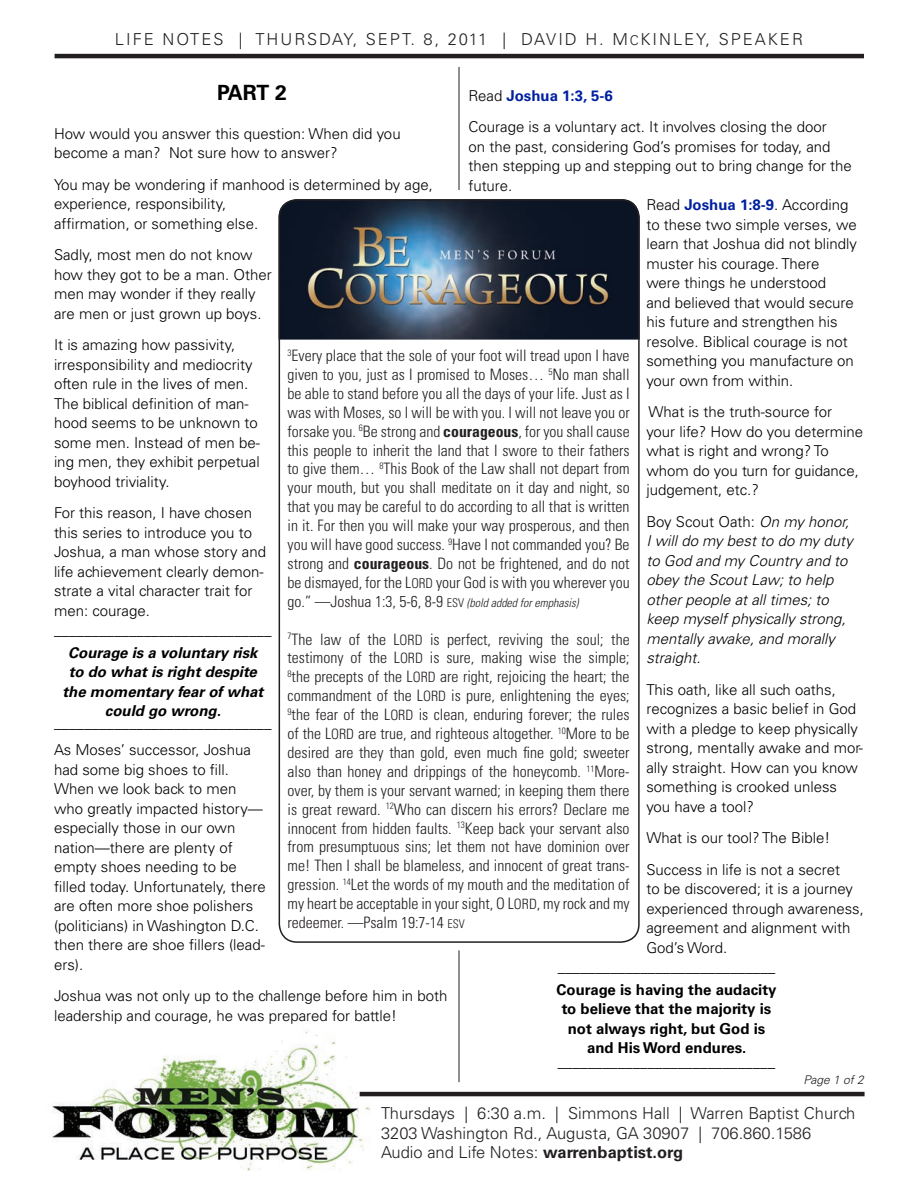
<style>
.page{position:relative;width:918px;height:1188px;background:#fff}
.page>*{position:absolute;margin:0;border:0;box-sizing:border-box;transform-origin:0 0}
.t1{font:700 21px "Univers";color:#000}
.t2{font:300 16.5px/19.8px "Univers";color:#231f20}
.t3{font:300 16.5px "Univers";letter-spacing:.12em;color:#231f20}
.t4{font:300 condensed 15.75px/18.9px "Univers";color:#231f20;text-align:justify}
.t5{font:300 15px/19.5px "Univers";color:#000}
.t6{font:italic 300 15px/19.5px "Univers";color:#000}
.t7{font:700 15px/19.5px "Univers";color:#000;text-align:center}
.t8{font:italic 700 15px/19.5px "Univers";color:#000;text-align:center}
.t9{font:italic 300 12px "Univers";color:#231f20}
.s1{font-size:13.5px}
.s2{font-weight:700;color:#0020a1}
.s3{font-style:normal}
.s4{font-weight:700}
.s5{font-size:12px}
.s6{font-style:italic;font-size:12px}
.s7{font-size:14.25px}
</style>
<div class="page">
<hr style="left:55px;top:54px;width:809px;height:4px;background:#231f20">
<img style="left:52px;top:1031px;width:322px;height:140px">
<hr style="left:360px;top:1092px;width:505px;height:4px;background:#231f20">
<img style="left:279px;top:199px;width:360px;height:141px">
<hr style="left:459px;top:950px;width:1px;height:132px;background:#231f20">
<hr style="left:459px;top:67px;width:1px;height:123px;background:#231f20">
<div style="left:279px;top:199px;width:361px;height:744px;border:2px solid #231f20;border-radius:18px"></div>
<p class="t3" style="left:115px;top:29px;width:690px">LIFE NOTES | THURSDAY, SEPT. 8, 2011 | DAVID H. M<span class="s1">C</span>KINLEY, SPEAKER</p>
<h1 class="t1" style="left:217px;top:80px;width:71px">PART 2</h1>
<p class="t5" style="left:54px;top:124px;width:348px">How would you answer this question: When did you become a man? Not sure how to answer?</p>
<p class="t5" style="left:54px;top:175px;width:380px">You may be wondering if manhood is determined by age, experience, responsibility,<br>affirmation, or something else.</p>
<p class="t5" style="left:54px;top:245px;width:219px">Sadly, most men do not know how they got to be a man. Other men may wonder if they really are men or just grown up boys.</p>
<p class="t5" style="left:54px;top:335px;width:207px">It is amazing how passivity, irresponsibility and mediocrity often rule in the lives of men.<br>The biblical definition of man&shy;hood seems to be unknown to some men. Instead of men be&shy;ing men, they exhibit perpetual boyhood triviality.</p>
<p class="t5" style="left:54px;top:503px;width:219px">For this reason, I have chosen this series to introduce you to<br>Joshua, a man whose story and life achievement clearly demon&shy;strate a vital character trait for men: courage. _____________________________</p>
<p class="t8" style="left:62px;top:643px;width:203px">Courage is a voluntary risk to do what is right despite the momentary fear of what could go wrong.</p>
<p class="t5" style="left:54px;top:710px;width:219px;line-height:27px">_____________________________<br>As Moses’ successor, Joshua</p>
<p class="t5" style="left:54px;top:760px;width:213px">had some big shoes to fill.<br>When we look back to men who greatly impacted history— especially those in our own nation—there are plenty of empty shoes needing to be filled today. Unfortunately, there are often more shoe polishers (politicians) in Washington D.C. then there are shoe fillers (lead&shy;ers).</p>
<p class="t5" style="left:54px;top:986px;width:395px">Joshua was not only up to the challenge before him in both leadership and courage, he was prepared for battle!</p>
<p class="t5" style="left:469px;top:80px;width:360px;line-height:31.5px">Read <span class="s2">Joshua 1:3, 5-6<br></span>Courage is a voluntary act. It involves closing the door</p>
<p class="t5" style="left:469px;top:137px;width:363px">on the past, considering God’s promises for today, and</p>
<p class="t5" style="left:469px;top:156px;width:385px">then stepping up and stepping out to bring change for the</p>
<p class="t5" style="left:469px;top:176px;width:45px">future.</p>
<p class="t5" style="left:646px;top:195px;width:204px">Read <span class="s2">Joshua 1:8-9</span>. According</p>
<p class="t5" style="left:646px;top:215px;width:212px">to these two simple verses, we</p>
<p class="t5" style="left:646px;top:234px;width:212px">learn that Joshua did not blindly</p>
<p class="t5" style="left:646px;top:254px;width:174px">muster his courage. There</p>
<p class="t5" style="left:646px;top:273px;width:181px">were things he understood</p>
<p class="t5" style="left:646px;top:293px;width:209px">and believed that would secure</p>
<p class="t5" style="left:646px;top:312px;width:193px">his future and strengthen his</p>
<p class="t5" style="left:646px;top:332px;width:203px">resolve. Biblical courage is not</p>
<p class="t5" style="left:646px;top:351px;width:209px">something you manufacture on</p>
<p class="t5" style="left:646px;top:371px;width:148px">your own from within.</p>
<p class="t5" style="left:646px;top:402px;width:218px">What is the truth-source for<br>your life? How do you determine what is right and wrong? To whom do you turn for guidance, judgement, etc.?</p>
<p class="t6" style="left:646px;top:512px;width:208px"><span class="s3">Boy Scout Oath:</span> On my honor,<br>I will do my best to do my duty to God and my Country and to obey the Scout Law; to help other people at all times; to keep myself physically strong, mentally awake, and morally straight.</p>
<p class="t5" style="left:646px;top:680px;width:218px">This oath, like all such oaths, recognizes a basic belief in God with a pledge to keep physically strong, mentally awake and mor&shy;ally straight. How can you know something is crooked unless you have a tool?</p>
<p class="t5" style="left:646px;top:822px;width:195px;line-height:31.5px">What is our tool? The Bible!<br>Success in life is not a secret</p>
<p class="t5" style="left:646px;top:879px;width:208px">to be discovered; it is a journey</p>
<p class="t5" style="left:646px;top:899px;width:219px">experienced through awareness,</p>
<p class="t5" style="left:646px;top:918px;width:206px">agreement and alignment with</p>
<p class="t5" style="left:646px;top:938px;width:83px">God’s Word.</p>
<p class="t5" style="left:558px;top:957px;width:219px">_____________________________</p>
<p class="t7" style="left:557px;top:980px;width:222px">Courage is having the audacity to believe that the majority is not always right, but God is and His Word endures.</p>
<p class="t5" style="left:558px;top:1052px;width:219px">_____________________________</p>
<p class="t9" style="left:804px;top:1073px;width:62px">Page 1 of 2</p>
<p class="t4" style="left:288px;top:346px;width:344px"><sup>3</sup>Every place that the sole of your foot will tread upon I have given to you, just as I promised to Moses… <sup>5</sup>No man shall be able to stand before you all the days of your life. Just as I was with Moses, so I will be with you. I will not leave you or forsake you. <sup>6</sup>Be strong and <span class="s4">courageous</span>, for you shall cause this people to inherit the land that I swore to their fathers to give them… <sup>8</sup>This Book of the Law shall not depart from your mouth, but you shall meditate on it day and night, so that you may be careful to do according to all that is written in it. For then you will make your way prosperous, and then you will have good success. <sup>9</sup>Have I not commanded you? Be strong and <span class="s4">courageous</span>. Do not be frightened, and do not be dismayed, for the L<span class="s1">ORD</span> your God is with you wherever you go.” —Joshua 1:3, 5-6, 8-9 <span class="s5">ESV</span> <span class="s6">(bold added for emphasis)</span></p>
<p class="t4" style="left:288px;top:630px;width:344px"><sup>7</sup>The law of the L<span class="s7">ORD</span> is perfect, reviving the soul; the testimony of the L<span class="s7">ORD</span> is sure, making wise the simple; <sup>8</sup>the precepts of the L<span class="s7">ORD</span> are right, rejoicing the heart; the commandment of the L<span class="s7">ORD</span> is pure, enlightening the eyes; <sup>9</sup>the fear of the L<span class="s7">ORD</span> is clean, enduring forever; the rules of the L<span class="s7">ORD</span> are true, and righteous altogether. <sup>10</sup>More to be desired are they than gold, even much fine gold; sweeter also than honey and drippings of the honeycomb. <sup>11</sup>More&shy;over, by them is your servant warned; in keeping them there is great reward. <sup>12</sup>Who can discern his errors? Declare me innocent from hidden faults. <sup>13</sup>Keep back your servant also from presumptuous sins; let them not have dominion over me! Then I shall be blameless, and innocent of great trans&shy;gression. <sup>14</sup>Let the words of my mouth and the meditation of my heart be acceptable in your sight, O L<span class="s7">ORD</span>, my rock and my redeemer. —Psalm 19:7-14 <span class="s5">ESV</span></p>
<p class="t2" style="left:381px;top:1103px;width:476px">Thursdays | 6:30 a.m. | Simmons Hall | Warren Baptist Church<br>3203 Washington Rd., Augusta, GA 30907 | 706.860.1586<br>Audio and Life Notes: <span class="s4">warrenbaptist.org</span></p>
</div>
